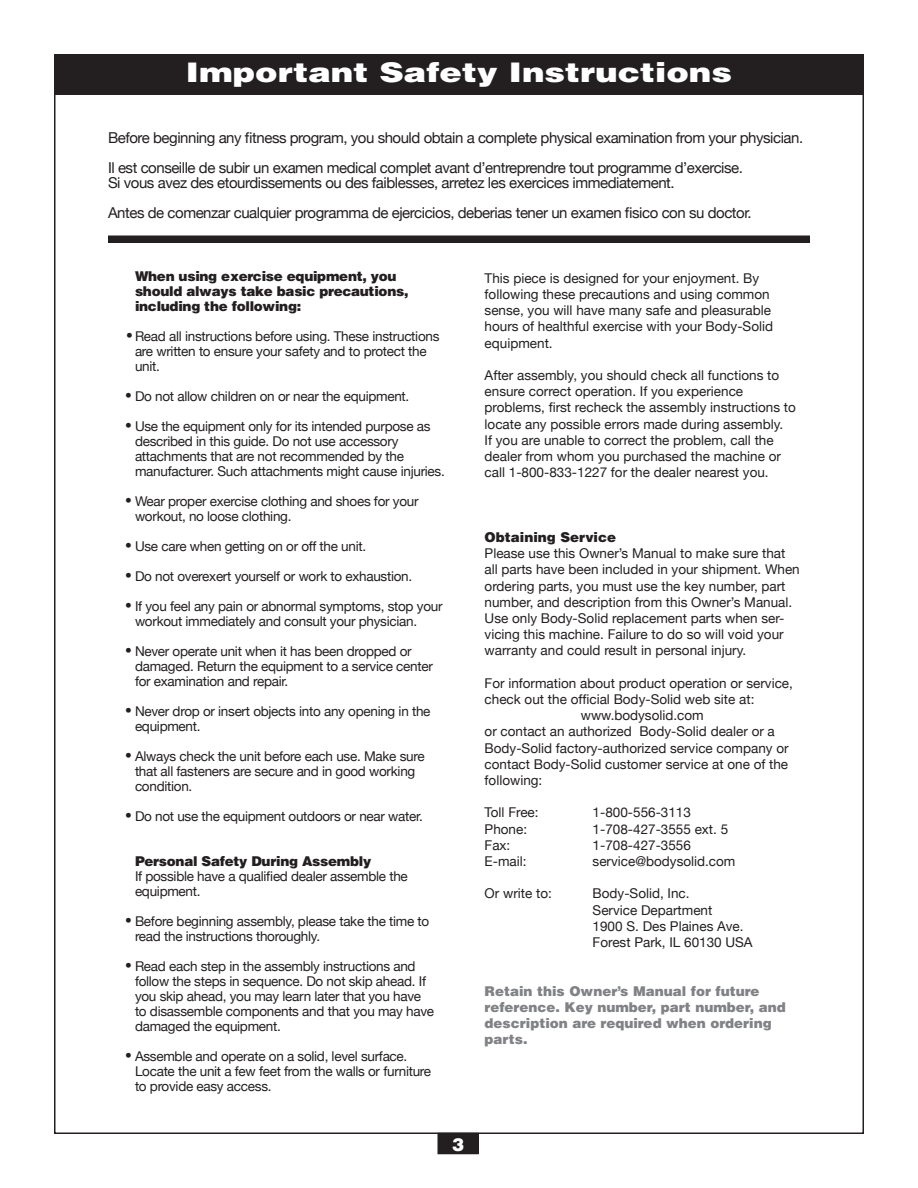
<style>
.page{position:relative;width:918px;height:1188px;background:#fff}
.page>*{position:absolute;margin:0;border:0;box-sizing:border-box;transform-origin:0 0}
.t1{font:900 27px "Helvetica";color:#fff;scale:1.25 1}
.t2{font:900 18px "Helvetica";color:#fff}
.t3{font:15px/30px "Helvetica Neue";letter-spacing:-.03em;color:#231f20}
.t4{font:13.5px/15px "Helvetica Neue";letter-spacing:-.02em;color:#231f20}
.t5{font:13.5px/16.2px "Helvetica Neue";color:#231f20}
.t6{font:900 13.5px/15px "Helvetica";letter-spacing:-.02em;color:#231f20}
.t7{font:900 13.5px/16.2px "Helvetica";color:#808285}
.t8{font:900 13.5px "Helvetica";color:#231f20}
</style>
<div class="page">
<div style="left:54px;top:54px;width:810px;height:40px;background:#231f20"></div>
<div style="left:108px;top:236px;width:702px;height:7px;background:#231f20"></div>
<div style="left:438px;top:1133px;width:40px;height:21px;background:#231f20"></div>
<h1 class="t1" style="left:186px;top:55px;width:438px">Important Safety Instructions</h1>
<p class="t3" style="left:108px;top:123px;width:697px">Before beginning any fitness program, you should obtain a complete physical examination from your physician.<br>Il est conseille de subir un examen medical complet avant d’entreprendre tout programme d’exercise.</p>
<p class="t3" style="left:108px;top:168px;width:645px">Si vous avez des etourdissements ou des faiblesses, arretez les exercices immediatement.<br>Antes de comenzar cualquier programma de ejercicios, deberias tener un examen fisico con su doctor.</p>
<p class="t6" style="left:135px;top:268px;width:275px">When using exercise equipment, you should always take basic precautions, including the following:</p>
<p class="t4" style="left:135px;top:329px;width:306px;text-indent:-9px">• Read all instructions before using. These instructions are written to ensure your safety and to protect the unit.</p>
<p class="t4" style="left:125px;top:389px;width:286px">• Do not allow children on or near the equipment.</p>
<p class="t4" style="left:135px;top:419px;width:311px;text-indent:-10px">• Use the equipment only for its intended purpose as described in this guide. Do not use accessory attachments that are not recommended by the manufacturer. Such attachments might cause injuries.</p>
<p class="t4" style="left:135px;top:494px;width:285px;text-indent:-10px">• Wear proper exercise clothing and shoes for your workout, no loose clothing.</p>
<p class="t4" style="left:125px;top:539px;width:242px">• Use care when getting on or off the unit.</p>
<p class="t4" style="left:125px;top:569px;width:289px">• Do not overexert yourself or work to exhaustion.</p>
<p class="t4" style="left:135px;top:599px;width:309px;text-indent:-10px">• If you feel any pain or abnormal symptoms, stop your workout immediately and consult your physician.</p>
<p class="t4" style="left:135px;top:644px;width:299px;text-indent:-10px">• Never operate unit when it has been dropped or damaged. Return the equipment to a service center for examination and repair.</p>
<p class="t4" style="left:135px;top:704px;width:297px;text-indent:-10px">• Never drop or insert objects into any opening in the equipment.</p>
<p class="t4" style="left:135px;top:749px;width:291px;text-indent:-10px">• Always check the unit before each use. Make sure that all fasteners are secure and in good working condition.</p>
<p class="t4" style="left:125px;top:809px;width:299px">• Do not use the equipment outdoors or near water.</p>
<p class="t6" style="left:135px;top:853px;width:238px">Personal Safety During Assembly</p>
<p class="t4" style="left:135px;top:869px;width:274px">If possible have a qualified dealer assemble the equipment.</p>
<p class="t4" style="left:135px;top:914px;width:296px;text-indent:-10px">• Before beginning assembly, please take the time to read the instructions thoroughly.</p>
<p class="t4" style="left:135px;top:959px;width:301px;text-indent:-10px">• Read each step in the assembly instructions and follow the steps in sequence. Do not skip ahead. If you skip ahead, you may learn later that you have to disassemble components and that you may have damaged the equipment.</p>
<p class="t4" style="left:135px;top:1049px;width:298px;text-indent:-10px">• Assemble and operate on a solid, level surface.<br>Locate the unit a few feet from the walls or furniture to provide easy access.</p>
<h2 class="t2" style="left:452px;top:1133px;width:14px">3</h2>
<p class="t5" style="left:485px;top:270px;width:290px">This piece is designed for your enjoyment. By following these precautions and using common sense, you will have many safe and pleasurable hours of healthful exercise with your Body-Solid equipment.</p>
<p class="t5" style="left:485px;top:367px;width:313px">After assembly, you should check all functions to ensure correct operation. If you experience problems, first recheck the assembly instructions to locate any possible errors made during assembly.<br>If you are unable to correct the problem, call the dealer from whom you purchased the machine or call 1-800-833-1227 for the dealer nearest you.</p>
<p class="t8" style="left:485px;top:528px;width:133px">Obtaining Service</p>
<p class="t5" style="left:485px;top:545px;width:317px">Please use this Owner’s Manual to make sure that all parts have been included in your shipment. When ordering parts, you must use the key number, part number, and description from this Owner’s Manual.<br>Use only Body-Solid replacement parts when ser&shy;vicing this machine. Failure to do so will void your warranty and could result in personal injury.</p>
<p class="t5" style="left:485px;top:675px;width:310px">For information about product operation or service,</p>
<p class="t5" style="left:485px;top:691px;width:271px">check out the official Body-Solid web site at:</p>
<p class="t5" style="left:581px;top:707px;width:124px">www.bodysolid.com</p>
<p class="t5" style="left:485px;top:723px;width:292px">or contact an authorized Body-Solid dealer or a</p>
<p class="t5" style="left:485px;top:740px;width:306px">Body-Solid factory-authorized service company or</p>
<p class="t5" style="left:485px;top:756px;width:305px">contact Body-Solid customer service at one of the</p>
<p class="t5" style="left:485px;top:772px;width:59px">following:</p>
<p class="t5" style="left:485px;top:804px;width:55px">Toll Free:</p>
<p class="t5" style="left:593px;top:804px;width:100px">1-800-556-3113</p>
<p class="t4" style="left:485px;top:821px;width:44px">Phone:</p>
<p class="t5" style="left:593px;top:821px;width:137px">1-708-427-3555 ext. 5</p>
<p class="t4" style="left:485px;top:837px;width:27px">Fax:</p>
<p class="t5" style="left:593px;top:837px;width:100px">1-708-427-3556</p>
<p class="t4" style="left:485px;top:854px;width:44px">E-mail:</p>
<p class="t5" style="left:593px;top:853px;width:144px">service@bodysolid.com</p>
<p class="t5" style="left:485px;top:885px;width:69px">Or write to:</p>
<p class="t5" style="left:593px;top:885px;width:162px">Body-Solid, Inc.<br>Service Department<br>1900 S. Des Plaines Ave.<br>Forest Park, IL 60130 USA</p>
<p class="t7" style="left:485px;top:982px;width:303px">Retain this Owner’s Manual for future reference. Key number, part number, and description are required when ordering parts.</p>
</div>
